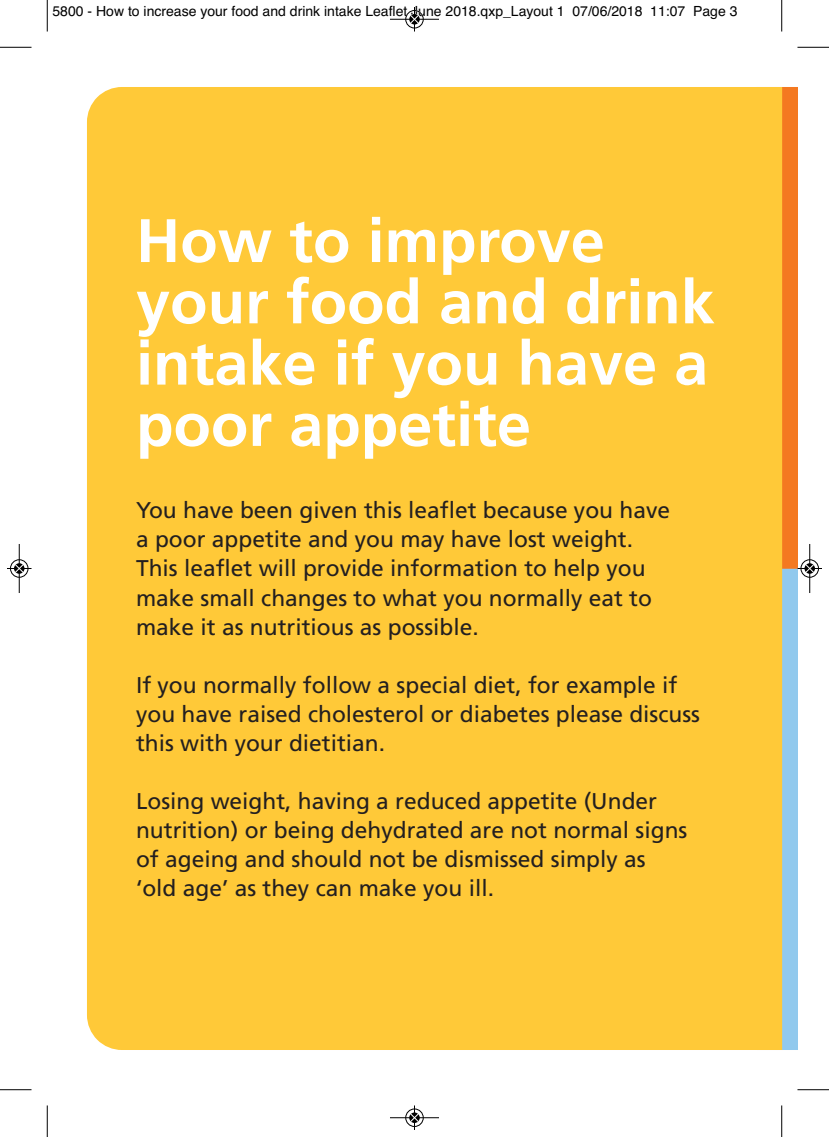
<style>
.page{position:relative;width:829px;height:1137px;background:#fff}
.page>*{position:absolute;margin:0;border:0;box-sizing:border-box;transform-origin:0 0}
.t1{font:700 61.25px/61.2px "Frutiger";color:#fff}
.t2{font:22.75px/29.1px "Frutiger";color:#231f20}
.t3{font:14px "Helvetica";color:#000}
</style>
<div class="page">
<div style="left:782px;top:87px;width:15px;height:477px;background:#f47921"></div>
<div style="left:87px;top:87px;width:695px;height:962px;background:#ffc938"></div>
<hr style="left:47px;top:0;width:1px;height:32px;background:#000">
<hr style="left:0;top:47px;width:32px;height:1px;background:#000">
<hr style="left:781px;top:0;width:1px;height:32px;background:#000">
<hr style="left:797px;top:47px;width:32px;height:1px;background:#000">
<hr style="left:47px;top:1105px;width:1px;height:31px;background:#000">
<hr style="left:0;top:1089px;width:32px;height:1px;background:#000">
<hr style="left:781px;top:1105px;width:1px;height:31px;background:#000">
<hr style="left:797px;top:1089px;width:32px;height:1px;background:#000">
<div style="left:405px;top:10px;width:19px;height:19px;border:1px solid #fff;border-radius:50%"></div>
<hr style="left:390px;top:19px;width:49px;height:1px;background:#000">
<div style="left:405px;top:10px;width:18px;height:18px;border:1px solid #000;border-radius:50%"></div>
<svg style="left:410px;top:7px;width:9px;height:25px"></svg>
<div style="left:405px;top:1108px;width:19px;height:18px;border:1px solid #fff;border-radius:50%"></div>
<hr style="left:390px;top:1117px;width:49px;height:1px;background:#000">
<div style="left:405px;top:1108px;width:18px;height:18px;border:1px solid #000;border-radius:50%"></div>
<svg style="left:410px;top:1105px;width:9px;height:24px"></svg>
<div style="left:10px;top:559px;width:19px;height:18px;border:1px solid #fff;border-radius:50%"></div>
<hr style="left:19px;top:544px;width:1px;height:49px;background:#000">
<div style="left:10px;top:559px;width:18px;height:18px;border:1px solid #000;border-radius:50%"></div>
<svg style="left:7px;top:564px;width:25px;height:9px"></svg>
<div style="left:800px;top:559px;width:19px;height:18px;border:1px solid #fff;border-radius:50%"></div>
<hr style="left:809px;top:544px;width:1px;height:49px;background:#000">
<div style="left:800px;top:559px;width:18px;height:18px;border:1px solid #000;border-radius:50%"></div>
<svg style="left:722px;top:564px;width:100px;height:485px"></svg>
<p class="t3" style="left:52px;top:6px;width:686px">5800 - How to increase your food and drink intake Leaflet June 2018.qxp_Layout 1 07/06/2018 11:07 Page 3</p>
<p class="t1" style="left:136px;top:215px;width:580px">How to improve your food and drink intake if you have a poor appetite</p>
<p class="t2" style="left:136px;top:497px;width:535px">You have been given this leaflet because you have a poor appetite and you may have lost weight.<br>This leaflet will provide information to help you make small changes to what you normally eat to make it as nutritious as possible.</p>
<p class="t2" style="left:136px;top:672px;width:565px">If you normally follow a special diet, for example if you have raised cholesterol or diabetes please discuss this with your dietitian.</p>
<p class="t2" style="left:136px;top:788px;width:553px">Losing weight, having a reduced appetite (Under nutrition) or being dehydrated are not normal signs of ageing and should not be dismissed simply as ‘old age’ as they can make you ill.</p>
</div>
